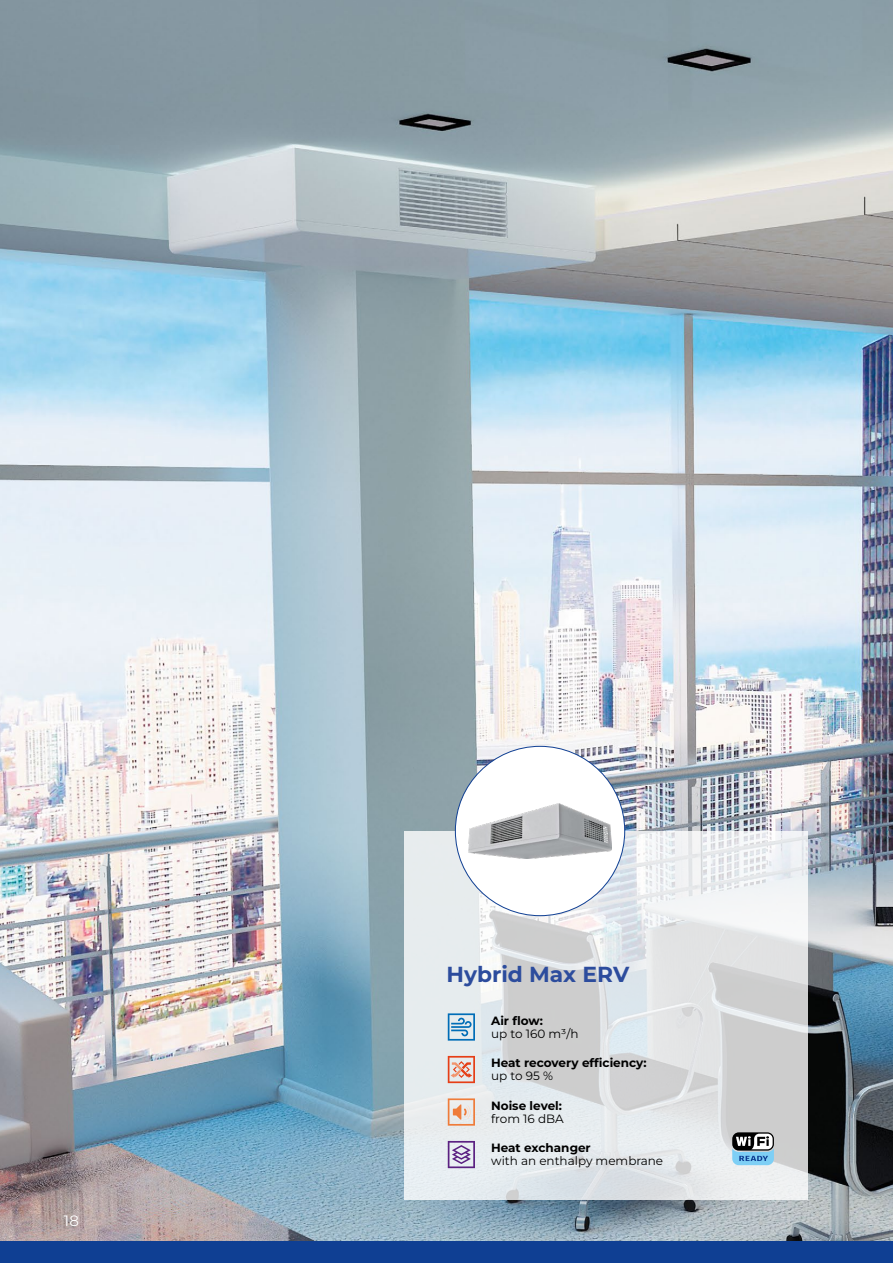
<style>
.page{position:relative;width:893px;height:1263px;background:#fff}
.page>*{position:absolute;margin:0;border:0;box-sizing:border-box;transform-origin:0 0}
.t1{font:700 21.75px "Montserrat";color:#2c4c9d}
.t2{font:15px "Montserrat";color:#fff}
.t3{font:700 12px "Montserrat";color:#000}
.t4{font:12px "Montserrat";color:#000}
</style>
<div class="page">
<img style="left:0;top:0;width:893px;height:1242px">
<div style="left:0;top:1242px;width:893px;height:21px;background:#0f3f93"></div>
<hr style="left:892px;top:213px;width:1px;height:85px;background:#0f3f93">
<svg style="left:404px;top:831px;width:404px;height:368px;background:#e0e3e5"></svg>
<div style="left:455px;top:746px;width:170px;height:170px;background:#fff;border-radius:50%"></div>
<img style="left:469px;top:803px;width:142px;height:56px">
<svg style="left:448px;top:1013px;width:27px;height:27px"></svg>
<svg style="left:448px;top:1056px;width:27px;height:27px"></svg>
<svg style="left:448px;top:1098px;width:27px;height:28px"></svg>
<svg style="left:448px;top:1141px;width:27px;height:27px"></svg>
<svg style="left:732px;top:1132px;width:42px;height:18px"></svg>
<svg style="left:732px;top:1134px;width:42px;height:31px"></svg>
<p class="t2" style="left:64px;top:1211px;width:17px">18</p>
<h1 class="t1" style="left:446px;top:960px;width:184px">Hybrid Max ERV</h1>
<p class="t3" style="left:491px;top:1013px;width:53px">Air flow:</p>
<p class="t4" style="left:491px;top:1025px;width:89px">up to 160 m³/h</p>
<p class="t3" style="left:491px;top:1055px;width:157px">Heat recovery efficiency:</p>
<p class="t4" style="left:491px;top:1068px;width:63px">up to 95 %</p>
<p class="t3" style="left:491px;top:1098px;width:72px">Noise level:</p>
<p class="t4" style="left:491px;top:1110px;width:74px">from 16 dBA</p>
<p class="t3" style="left:491px;top:1140px;width:101px">Heat exchanger</p>
<p class="t4" style="left:491px;top:1153px;width:174px">with an enthalpy membrane</p>
</div>
